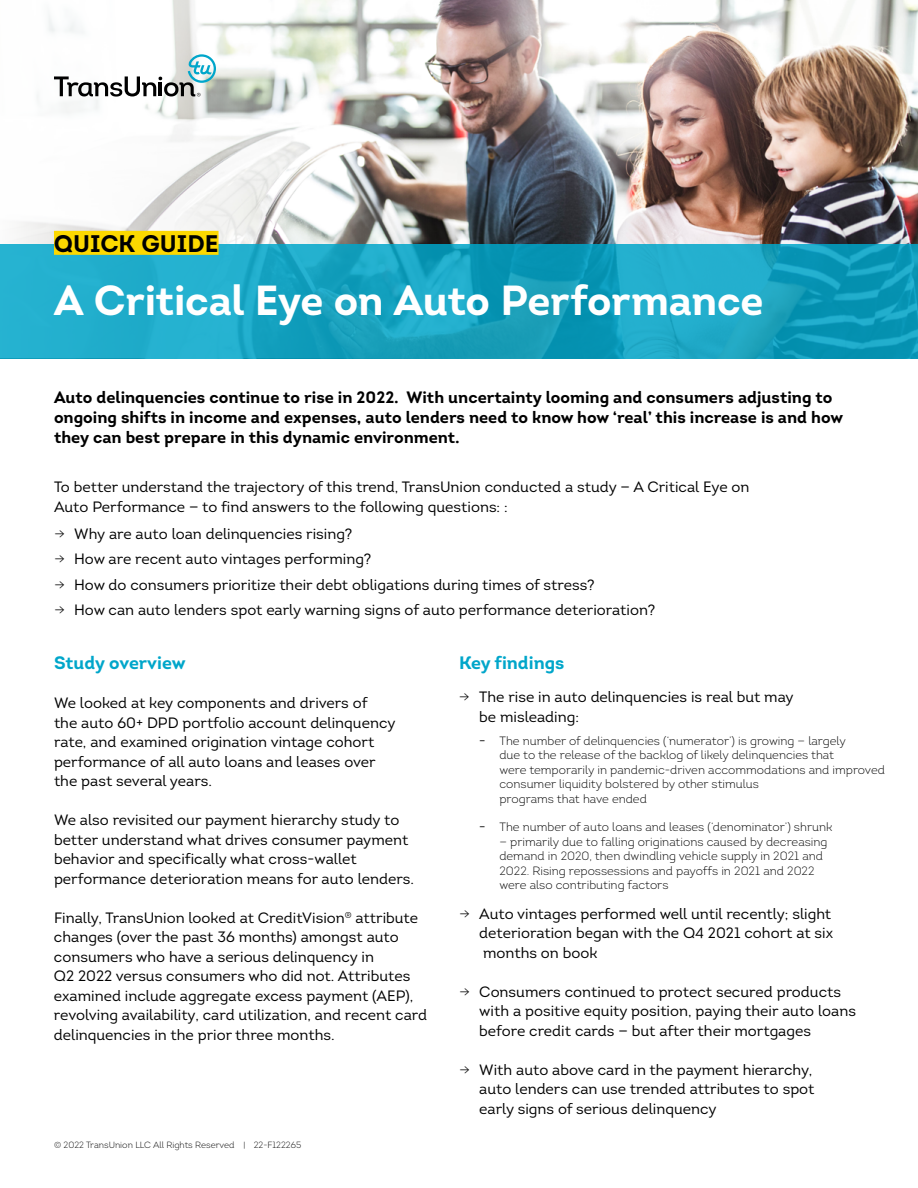
<style>
.page{position:relative;width:918px;height:1188px;background:#fff}
.page>*{position:absolute;margin:0;border:0;box-sizing:border-box;transform-origin:0 0}
.t1{font:700 42px "Intro";letter-spacing:-.01em;color:#fff}
.t2{font:700 24px "Intro";color:#000}
.t3{font:700 18px "Intro";color:#00a6ca}
.t4{font:700 16.5px/19.8px "Intro";color:#000}
.t5{font:15px/19.5px "Intro";color:#000}
.t6{font:300 12px/14.4px "Intro";color:#000}
.t7{font:300 9px "Intro";color:#000}
.s1{font-weight:300}
.s2{font-weight:400}
</style>
<div class="page">
<img style="left:437px;top:0;width:481px;height:244px">
<svg style="left:16px;top:0;width:421px;height:244px"></svg>
<svg style="left:54px;top:54px;width:162px;height:43px"></svg>
<svg style="left:0;top:244px;width:918px;height:115px;background:#19a4c2"></svg>
<div style="left:54px;top:231px;width:165px;height:24px;background:#fcd800"></div>
<h2 class="t2" style="left:54px;top:228px;width:166px">QUICK GUIDE</h2>
<h1 class="t1" style="left:54px;top:273px;width:711px">A Critical Eye on Auto Performance</h1>
<p class="t4" style="left:54px;top:387px;width:791px">Auto delinquencies continue to rise in 2022. With uncertainty looming and consumers adjusting to ongoing shifts in income and expenses, auto lenders need to know how ‘real’ this increase is and how they can best prepare in this dynamic environment.</p>
<p class="t5" style="left:54px;top:477px;width:697px">To better understand the trajectory of this trend, TransUnion conducted a study — A Critical Eye on<br>Auto Performance — to find answers to the following questions: :</p>
<p class="t5" style="left:54px;top:524px;width:300px"><span class="s1">→</span> Why are auto loan delinquencies rising?</p>
<p class="t5" style="left:54px;top:549px;width:319px"><span class="s1">→</span> How are recent auto vintages performing?</p>
<p class="t5" style="left:54px;top:575px;width:542px"><span class="s1">→</span> How do consumers prioritize their debt obligations during times of stress?</p>
<p class="t5" style="left:54px;top:600px;width:603px"><span class="s1">→</span> How can auto lenders spot early warning signs of auto performance deterioration?</p>
<p class="t3" style="left:459px;top:651px;width:107px">Key findings</p>
<p class="t5" style="left:479px;top:687px;width:316px;text-indent:-20px"><span class="s1">→</span> The rise in auto delinquencies is real but may be misleading:</p>
<p class="t6" style="left:499px;top:733px;width:387px;text-indent:-20px"><span class="s2">−</span> The number of delinquencies (‘numerator’) is growing — largely<br>due to the release of the backlog of likely delinquencies that<br>were temporarily in pandemic-driven accommodations and improved consumer liquidity bolstered by other stimulus<br>programs that have ended</p>
<p class="t6" style="left:479px;top:820px;width:355px"><span class="s2">−</span> The number of auto loans and leases (‘denominator’) shrunk</p>
<p class="t6" style="left:499px;top:834px;width:329px">— primarily due to falling originations caused by decreasing demand in 2020, then dwindling vehicle supply in 2021 and 2022. Rising repossessions and payoffs in 2021 and 2022 were also contributing factors</p>
<p class="t5" style="left:479px;top:904px;width:355px;text-align:justify;text-indent:-20px"><span class="s1">→</span> Auto vintages performed well until recently; slight deterioration began with the Q4 2021 cohort at six months on book</p>
<p class="t5" style="left:479px;top:982px;width:378px;text-indent:-20px"><span class="s1">→</span> Consumers continued to protect secured products with a positive equity position, paying their auto loans before credit cards — but after their mortgages</p>
<p class="t5" style="left:479px;top:1060px;width:337px;text-indent:-20px"><span class="s1">→</span> With auto above card in the payment hierarchy, auto lenders can use trended attributes to spot early signs of serious delinquency</p>
<p class="t3" style="left:54px;top:651px;width:133px">Study overview</p>
<p class="t5" style="left:54px;top:693px;width:343px">We looked at key components and drivers of<br>the auto 60+ DPD portfolio account delinquency rate, and examined origination vintage cohort performance of all auto loans and leases over the past several years.</p>
<p class="t5" style="left:54px;top:810px;width:361px">We also revisited our payment hierarchy study to better understand what drives consumer payment behavior and specifically what cross-wallet performance deterioration means for auto lenders.</p>
<p class="t5" style="left:54px;top:907px;width:375px">Finally, TransUnion looked at CreditVision<sup>®</sup> attribute changes (over the past 36 months) amongst auto consumers who have a serious delinquency in<br>Q2 2022 versus consumers who did not. Attributes examined include aggregate excess payment (AEP), revolving availability, card utilization, and recent card delinquencies in the prior three months.</p>
<p class="t7" style="left:54px;top:1139px;width:249px">© 2022 TransUnion LLC All Rights Reserved | 22-F122265</p>
</div>
